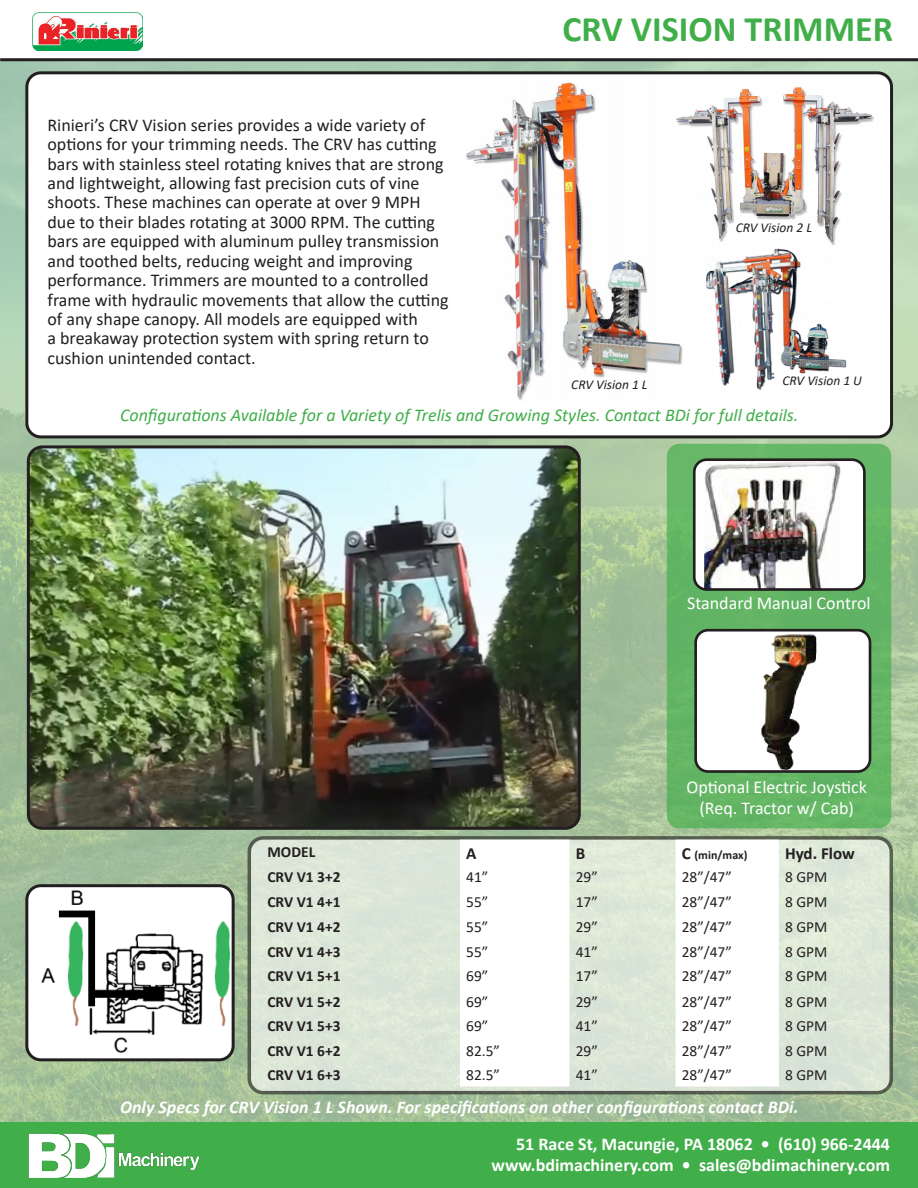
<style>
.page{position:relative;width:918px;height:1188px;background:#fff}
.page>*{position:absolute;margin:0;border:0;box-sizing:border-box;transform-origin:0 0}
.t1{font:700 36px "Calibri";color:#40ae49}
.t2{font:18px/19.4px "Calibri";color:#231f20}
.t3{font:italic 18px "Calibri";color:#40ae49}
.t4{font:700 18px/21.6px "Calibri";color:#fff;text-align:right}
.t5{font:italic 700 18px "Calibri";color:#fff}
.t6{font:18px/21.6px "Calibri";color:#fff;text-align:center}
.t7{font:700 16.95px "Calibri";color:#231f20}
.t8{font:15.45px "Calibri";color:#231f20}
.t9{font:700 15.45px "Calibri";color:#231f20}
.t10{font:italic 13.5px "Calibri";color:#231f20}
.t11{font:700 12px "Calibri";color:#231f20}
.s1{font-size:16.95px}
</style>
<div class="page">
<img style="left:0;top:61px;width:918px;height:1061px">
<hr style="left:0;top:58px;width:918px;height:3px;background:#231f20">
<div style="left:27px;top:73px;width:865px;height:364px;background:#fff;border-radius:14px"></div>
<div style="left:25px;top:71px;width:868px;height:367px;border:3px solid #231f20;border-radius:14px"></div>
<div style="left:0;top:1122px;width:918px;height:66px;background:#40ae49"></div>
<img style="left:28px;top:1133px;width:172px;height:45px">
<div style="left:249px;top:838px;width:642px;height:255px;background:#dce6d7;border-radius:14px"></div>
<div style="left:248px;top:836px;width:645px;height:258px;border:4px solid #231f20;border-radius:14px"></div>
<svg style="left:460px;top:840px;width:319px;height:247px;fill:#fff"></svg>
<img style="left:33px;top:12px;width:109px;height:39px">
<img style="left:27px;top:886px;width:206px;height:174px">
<div style="left:25px;top:884px;width:210px;height:177px;border:3px solid #231f20;border-radius:14px"></div>
<div style="left:667px;top:444px;width:224px;height:384px;background:#63b564;border-radius:12px"></div>
<img style="left:697px;top:462px;width:165px;height:125px">
<div style="left:693px;top:458px;width:173px;height:133px;border:3px solid #231f20;border-radius:12px"></div>
<img style="left:698px;top:632px;width:171px;height:137px">
<div style="left:694px;top:629px;width:177px;height:144px;border:3px solid #231f20;border-radius:12px"></div>
<img style="left:466px;top:82px;width:217px;height:318px">
<img style="left:674px;top:82px;width:200px;height:165px">
<img style="left:705px;top:248px;width:142px;height:142px">
<img style="left:28px;top:447px;width:551px;height:381px">
<div style="left:27px;top:445px;width:554px;height:385px;border:3px solid #231f20;border-radius:14px"></div>
<p class="t2" style="left:48px;top:115px;width:403px">Rinieri’s CRV Vision series provides a wide variety of options for your trimming needs. The CRV has cutting bars with stainless steel rotating knives that are strong and lightweight, allowing fast precision cuts of vine shoots. These machines can operate at over 9 MPH due to their blades rotating at 3000 RPM. The cutting bars are equipped with aluminum pulley transmission and toothed belts, reducing weight and improving performance. Trimmers are mounted to a controlled frame with hydraulic movements that allow the cutting of any shape canopy. All models are equipped with<br>a breakaway protection system with spring return to cushion unintended contact.</p>
<h1 class="t1" style="left:563px;top:4px;width:332px">CRV VISION TRIMMER</h1>
<p class="t10" style="left:571px;top:376px;width:78px">CRV Vision 1 L</p>
<p class="t10" style="left:736px;top:218px;width:78px">CRV Vision 2 L</p>
<p class="t10" style="left:783px;top:371px;width:81px">CRV Vision 1 U</p>
<p class="t3" style="left:120px;top:402px;width:680px">Configurations Available for a Variety of Trelis and Growing Styles. Contact BDi for full details.</p>
<p class="t6" style="left:687px;top:592px;width:185px">Standard Manual Control</p>
<p class="t6" style="left:687px;top:776px;width:182px">Optional Electric Joystick (Req. Tractor w/ Cab)</p>
<p class="t9" style="left:267px;top:841px;width:49px">MODEL</p>
<p class="t7" style="left:466px;top:841px;width:12px">A</p>
<p class="t7" style="left:576px;top:841px;width:11px">B</p>
<p class="t11" style="left:682px;top:846px;width:67px"><span class="s1">C</span> (min/max)</p>
<p class="t7" style="left:785px;top:841px;width:71px">Hyd. Flow</p>
<p class="t9" style="left:267px;top:866px;width:75px">CRV V1 3+2</p>
<p class="t8" style="left:466px;top:867px;width:24px">41”</p>
<p class="t8" style="left:576px;top:867px;width:24px">29”</p>
<p class="t8" style="left:682px;top:867px;width:52px">28”/47”</p>
<p class="t8" style="left:785px;top:867px;width:44px">8 GPM</p>
<p class="t9" style="left:267px;top:891px;width:75px">CRV V1 4+1</p>
<p class="t8" style="left:466px;top:891px;width:24px">55”</p>
<p class="t8" style="left:576px;top:891px;width:24px">17”</p>
<p class="t8" style="left:682px;top:891px;width:52px">28”/47”</p>
<p class="t8" style="left:785px;top:891px;width:44px">8 GPM</p>
<p class="t9" style="left:267px;top:916px;width:75px">CRV V1 4+2</p>
<p class="t8" style="left:466px;top:916px;width:24px">55”</p>
<p class="t8" style="left:576px;top:916px;width:24px">29”</p>
<p class="t8" style="left:682px;top:916px;width:52px">28”/47”</p>
<p class="t8" style="left:785px;top:916px;width:44px">8 GPM</p>
<p class="t9" style="left:267px;top:941px;width:75px">CRV V1 4+3</p>
<p class="t8" style="left:466px;top:941px;width:24px">55”</p>
<p class="t8" style="left:576px;top:941px;width:24px">41”</p>
<p class="t8" style="left:682px;top:941px;width:52px">28”/47”</p>
<p class="t8" style="left:785px;top:941px;width:44px">8 GPM</p>
<p class="t9" style="left:267px;top:965px;width:75px">CRV V1 5+1</p>
<p class="t8" style="left:466px;top:965px;width:24px">69”</p>
<p class="t8" style="left:576px;top:965px;width:24px">17”</p>
<p class="t8" style="left:682px;top:965px;width:52px">28”/47”</p>
<p class="t8" style="left:785px;top:965px;width:44px">8 GPM</p>
<p class="t9" style="left:267px;top:991px;width:75px">CRV V1 5+2</p>
<p class="t8" style="left:466px;top:991px;width:24px">69”</p>
<p class="t8" style="left:576px;top:991px;width:24px">29”</p>
<p class="t8" style="left:682px;top:991px;width:52px">28”/47”</p>
<p class="t8" style="left:785px;top:991px;width:44px">8 GPM</p>
<p class="t9" style="left:267px;top:1015px;width:75px">CRV V1 5+3</p>
<p class="t8" style="left:466px;top:1015px;width:24px">69”</p>
<p class="t8" style="left:576px;top:1015px;width:24px">41”</p>
<p class="t8" style="left:682px;top:1015px;width:52px">28”/47”</p>
<p class="t8" style="left:785px;top:1015px;width:44px">8 GPM</p>
<p class="t9" style="left:267px;top:1040px;width:75px">CRV V1 6+2</p>
<p class="t8" style="left:466px;top:1040px;width:35px">82.5”</p>
<p class="t8" style="left:576px;top:1040px;width:24px">29”</p>
<p class="t8" style="left:682px;top:1040px;width:52px">28”/47”</p>
<p class="t8" style="left:785px;top:1040px;width:44px">8 GPM</p>
<p class="t9" style="left:267px;top:1064px;width:75px">CRV V1 6+3</p>
<p class="t8" style="left:466px;top:1064px;width:35px">82.5”</p>
<p class="t8" style="left:576px;top:1064px;width:24px">41”</p>
<p class="t8" style="left:682px;top:1064px;width:52px">28”/47”</p>
<p class="t8" style="left:785px;top:1064px;width:44px">8 GPM</p>
<p class="t5" style="left:120px;top:1094px;width:680px">Only Specs for CRV Vision 1 L Shown. For specifications on other configurations contact BDi.</p>
<p class="t4" style="left:492px;top:1133px;width:400px">51 Race St, Macungie, PA 18062 • (610) 966-2444 www.bdimachinery.com • sales@bdimachinery.com</p>
</div>
